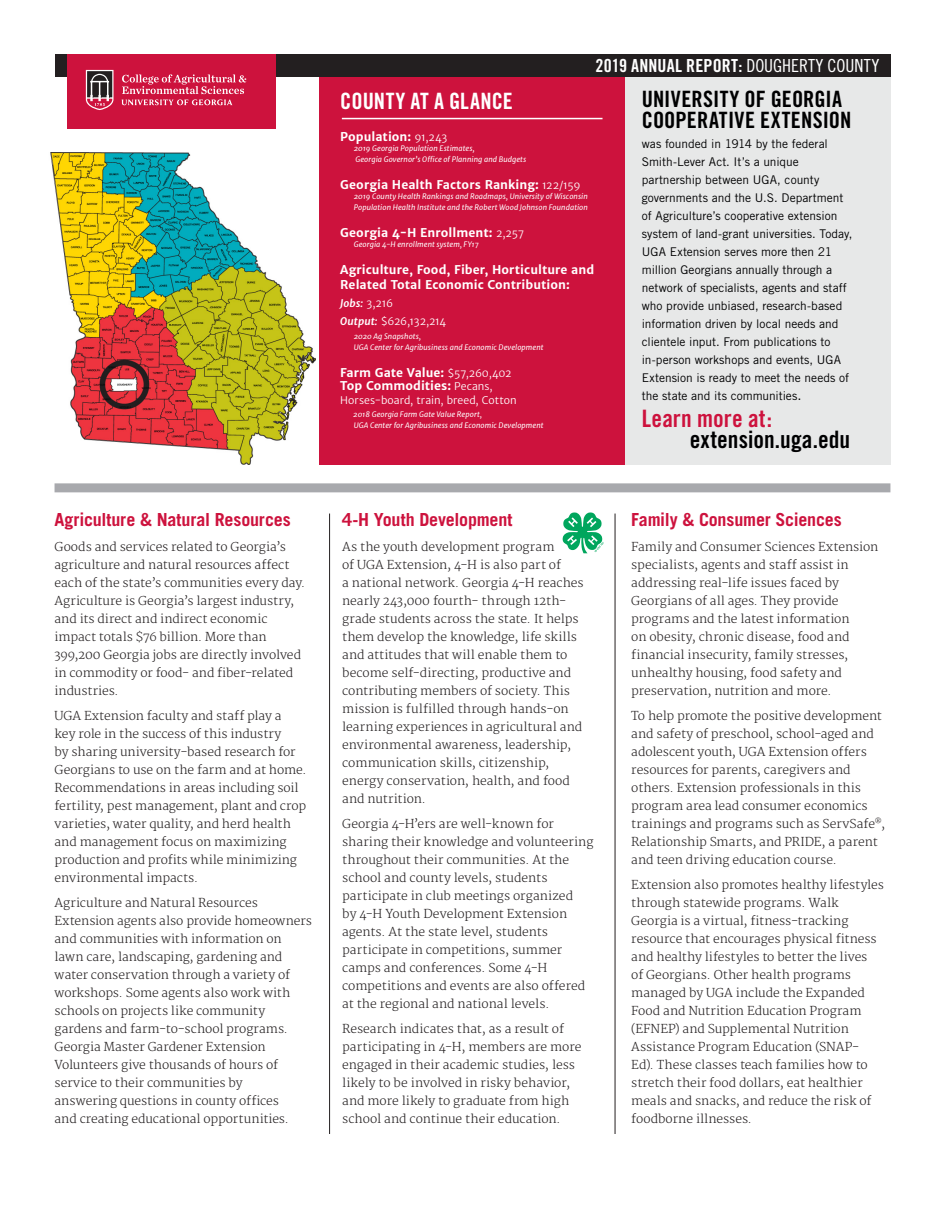
<style>
.page{position:relative;width:945px;height:1215px;background:#fff}
.page>*{position:absolute;margin:0;border:0;box-sizing:border-box;transform-origin:0 0}
.t1{font:24px "Trade Gothic Bold Cond Twenty";color:#000001}
.t2{font:24px "Trade Gothic Bold Cond Twenty";letter-spacing:.005em;color:#cd123d}
.t3{font:22.5px/21px "Trade Gothic Bold Cond Twenty";letter-spacing:.01em;color:#000001}
.t4{font:22.5px "Trade Gothic Bold Cond Twenty";color:#fff}
.t5{font:700 18px "Trade Gothic";letter-spacing:-.01em;color:#cd123d}
.at_a_glance_heading{font:18px "Trade Gothic Bold Cond Twenty";letter-spacing:.01em;color:#fff}
.t6{font:300 12px/18px "Merriweather";color:#231f20}
.t7{font:12px/18px "Trade Gothic";color:#000001}
.at_a_glance_bullets{font:700 12px/15px "Merriweather Sans";letter-spacing:.005em;color:#fff}
.at_a_glance_bullets-2{font:10.5px "Merriweather Sans";letter-spacing:.005em;color:#fff}
.at_a_glance_bullets-3{font:10.5px/18px "Merriweather Sans";letter-spacing:-.035em;color:#fff}
.at_a_glance_bullets-4{font:italic 7.5px/10.5px "Merriweather Sans";letter-spacing:.01em;color:#fff}
.s1{font-family:"Trade Gothic Cond Eighteen"}
.s2{font-weight:400;font-size:10.5px}
.s3{font-weight:700;font-style:italic}
.s4{font-size:13.5px}
</style>
<div class="page">
<div style="left:55px;top:55px;width:835px;height:22px;background:#231f20"></div>
<div style="left:320px;top:77px;width:305px;height:388px;background:#cd123d"></div>
<div style="left:625px;top:77px;width:265px;height:388px;background:#e7e8e8"></div>
<hr style="left:329px;top:514px;width:1px;height:620px;background:#231f20">
<hr style="left:615px;top:514px;width:1px;height:620px;background:#231f20">
<hr style="left:342px;top:118px;width:261px;height:1px;background:#fff">
<div style="left:68px;top:55px;width:208px;height:74px;background:#cd123d"></div>
<svg style="left:121px;top:74px;width:125px;height:31px"></svg>
<svg style="left:86px;top:70px;width:28px;height:40px"></svg>
<svg style="left:563px;top:512px;width:41px;height:41px"></svg>
<div style="left:55px;top:483px;width:835px;height:9px;background:#a8a9ad"></div>
<img style="left:50px;top:152px;width:265px;height:313px">
<h3 class="t5" style="left:55px;top:509px;width:238px">Agriculture &amp; Natural Resources</h3>
<p class="t6" style="left:55px;top:538px;width:252px">Goods and services related to Georgia’s agriculture and natural resources affect each of the state’s communities every day.<br>Agriculture is Georgia’s largest industry, and its direct and indirect economic impact totals $76 billion. More than 399,200 Georgia jobs are directly involved in commodity or food- and fiber-related industries.</p>
<p class="t6" style="left:55px;top:707px;width:254px">UGA Extension faculty and staff play a<br>key role in the success of this industry<br>by sharing university-based research for Georgians to use on the farm and at home.<br>Recommendations in areas including soil fertility, pest management, plant and crop varieties, water quality, and herd health and management focus on maximizing production and profits while minimizing environmental impacts.</p>
<p class="t6" style="left:55px;top:894px;width:259px">Agriculture and Natural Resources Extension agents also provide homeowners and communities with information on lawn care, landscaping, gardening and water conservation through a variety of workshops. Some agents also work with schools on projects like community gardens and farm-to-school programs.<br>Georgia Master Gardener Extension Volunteers give thousands of hours of service to their communities by<br>answering questions in county offices<br>and creating educational opportunities.</p>
<p class="at_a_glance_heading" style="left:596px;top:55px;width:285px">2019 ANNUAL REPORT: <span class="s1">DOUGHERTY COUNTY</span></p>
<h2 class="t4" style="left:340px;top:87px;width:174px">COUNTY AT A GLANCE</h2>
<p class="at_a_glance_bullets" style="left:340px;top:129px;width:109px">Population: <span class="s2">91,243</span></p>
<p class="at_a_glance_bullets-4" style="left:354px;top:143px;width:122px">2019 Georgia Population Estimates,</p>
<p class="at_a_glance_bullets-4" style="left:355px;top:154px;width:172px">Georgia Governor’s Office of Planning and Budgets</p>
<p class="at_a_glance_bullets" style="left:340px;top:177px;width:242px">Georgia Health Factors Ranking: <span class="s2">122/159</span></p>
<p class="at_a_glance_bullets-4" style="left:354px;top:191px;width:236px">2019 County Health Rankings and Roadmaps, University of Wisconsin<br>Population Health Institute and the Robert Wood Johnson Foundation</p>
<p class="at_a_glance_bullets" style="left:340px;top:225px;width:185px">Georgia 4-H Enrollment: <span class="s2">2,257</span></p>
<p class="at_a_glance_bullets-4" style="left:354px;top:239px;width:126px">Georgia 4-H enrollment system, FY17</p>
<p class="at_a_glance_bullets" style="left:340px;top:263px;width:256px">Agriculture, Food, Fiber, Horticulture and<br>Related Total Economic Contribution:</p>
<p class="at_a_glance_bullets-3" style="left:340px;top:295px;width:108px"><span class="s3">Jobs:</span> 3,216<br><span class="s3">Output:</span> $626,132,214</p>
<p class="at_a_glance_bullets-4" style="left:354px;top:331px;width:69px">2020 Ag Snapshots,</p>
<p class="at_a_glance_bullets-4" style="left:354px;top:342px;width:191px">UGA Center for Agribusiness and Economic Development</p>
<p class="at_a_glance_bullets" style="left:340px;top:365px;width:173px">Farm Gate Value: <span class="s2">$57,260,402</span></p>
<p class="at_a_glance_bullets" style="left:340px;top:379px;width:154px">Top Commodities: <span class="s2">Pecans,</span></p>
<p class="at_a_glance_bullets-2" style="left:340px;top:394px;width:178px">Horses-board, train, breed, Cotton</p>
<p class="at_a_glance_bullets-4" style="left:353px;top:409px;width:130px">2018 Georgia Farm Gate Value Report,</p>
<p class="at_a_glance_bullets-4" style="left:354px;top:420px;width:191px">UGA Center for Agribusiness and Economic Development</p>
<h3 class="t5" style="left:342px;top:509px;width:172px">4-H Youth Development</h3>
<p class="t6" style="left:342px;top:538px;width:243px">As the youth development program<br>of UGA Extension, 4-H is also part of<br>a national network. Georgia 4-H reaches nearly 243,000 fourth- through 12th&shy;grade students across the state. It helps them develop the knowledge, life skills and attitudes that will enable them to become self-directing, productive and contributing members of society. This mission is fulfilled through hands-on learning experiences in agricultural and environmental awareness, leadership, communication skills, citizenship, energy conservation, health, and food and nutrition.</p>
<p class="t6" style="left:342px;top:815px;width:253px">Georgia 4-H’ers are well-known for sharing their knowledge and volunteering throughout their communities. At the school and county levels, students participate in club meetings organized<br>by 4-H Youth Development Extension agents. At the state level, students participate in competitions, summer camps and conferences. Some 4-H competitions and events are also offered at the regional and national levels.</p>
<p class="t6" style="left:342px;top:1020px;width:241px">Research indicates that, as a result of participating in 4-H, members are more engaged in their academic studies, less likely to be involved in risky behavior, and more likely to graduate from high school and continue their education.</p>
<h2 class="t3" style="left:642px;top:89px;width:211px">UNIVERSITY OF GEORGIA<br>COOPERATIVE EXTENSION</h2>
<p class="t7" style="left:642px;top:134px;width:212px">was founded in 1914 by the federal Smith-Lever Act. It’s a unique partnership between UGA, county governments and the U.S. Department of Agriculture’s cooperative extension system of land-grant universities. Today, UGA Extension serves more then 21 million Georgians annually through a network of specialists, agents and staff who provide unbiased, research-based information driven by local needs and clientele input. From publications to in-person workshops and events, UGA Extension is ready to meet the needs of the state and its communities<span class="s4">.</span></p>
<h1 class="t2" style="left:642px;top:404px;width:132px">Learn more at:</h1>
<h1 class="t1" style="left:690px;top:425px;width:162px">extension.uga.edu</h1>
<h3 class="t5" style="left:631px;top:509px;width:212px">Family &amp; Consumer Sciences</h3>
<p class="t6" style="left:631px;top:538px;width:249px">Family and Consumer Sciences Extension specialists, agents and staff assist in addressing real-life issues faced by Georgians of all ages. They provide programs and the latest information<br>on obesity, chronic disease, food and financial insecurity, family stresses, unhealthy housing, food safety and preservation, nutrition and more.</p>
<p class="t6" style="left:631px;top:707px;width:255px">To help promote the positive development and safety of preschool, school-aged and adolescent youth, UGA Extension offers resources for parents, caregivers and others. Extension professionals in this program area lead consumer economics trainings and programs such as ServSafe<sup>®</sup>, Relationship Smarts, and PRIDE, a parent and teen driving education course.</p>
<p class="t6" style="left:631px;top:876px;width:254px">Extension also promotes healthy lifestyles through statewide programs. Walk Georgia is a virtual, fitness-tracking resource that encourages physical fitness and healthy lifestyles to better the lives<br>of Georgians. Other health programs managed by UGA include the Expanded Food and Nutrition Education Program (EFNEP) and Supplemental Nutrition Assistance Program Education (SNAP-Ed). These classes teach families how to stretch their food dollars, eat healthier meals and snacks, and reduce the risk of foodborne illnesses.</p>
</div>
